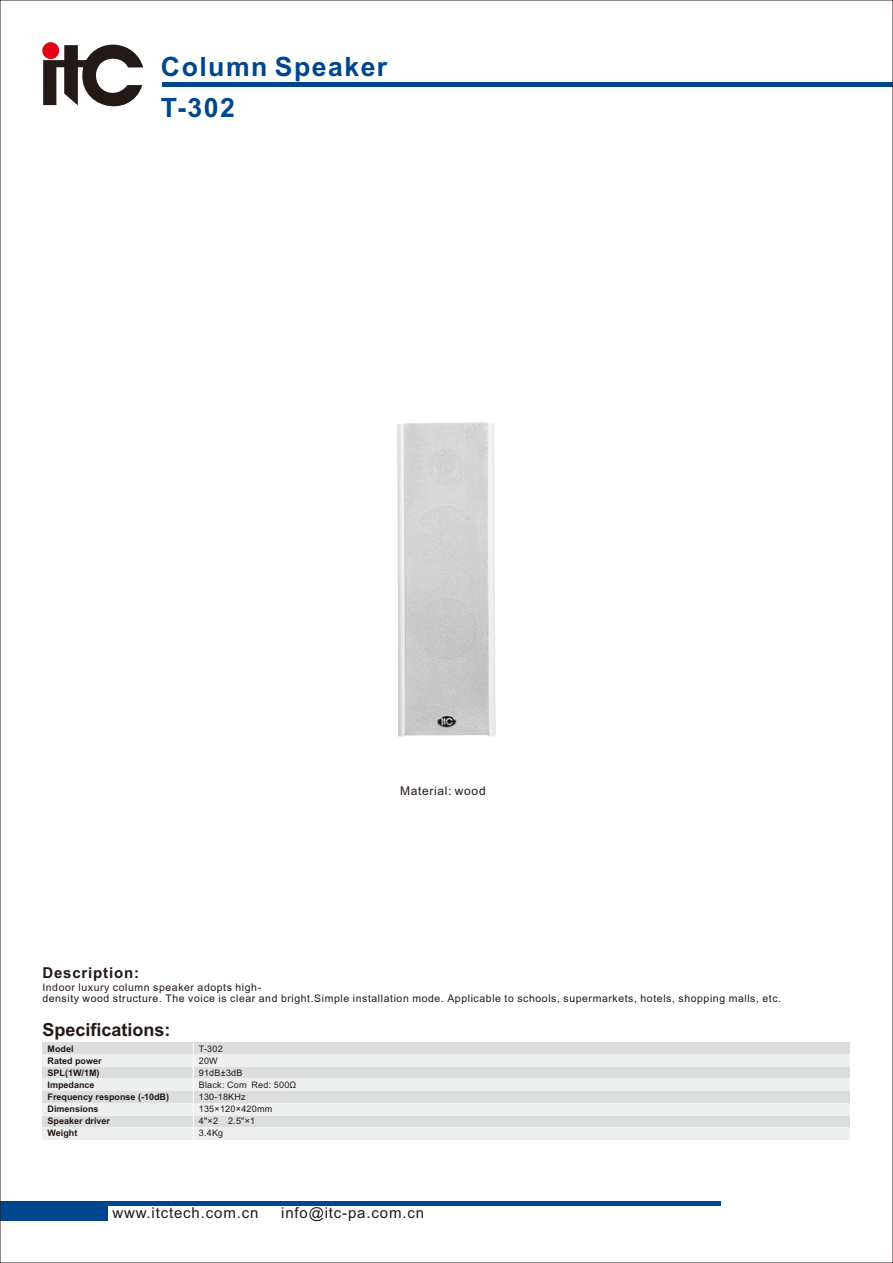
<style>
.page{position:relative;width:893px;height:1263px;background:#fff}
.page>*{position:absolute;margin:0;border:0;box-sizing:border-box;transform-origin:0 0}
.t1{font:700 26.55px/41.1px "Arial";letter-spacing:.055em;color:#00468e}
.t2{font:700 18px "Arial";color:#231916}
.t3{font:15px "Arial";letter-spacing:.055em;color:#231916}
.t4{font:700 15px "Arial";letter-spacing:.055em;color:#231916}
.t5{font:12px "Arial";letter-spacing:.055em;color:#231916}
.t6{font:10.5px/11.7px "Arial";letter-spacing:.055em;color:#231916}
.t7{font:700 9px/12px "Arial";color:#231916}
.t8{font:9px/12px "Arial";letter-spacing:.03em;color:#231916}
</style>
<div class="page">
<hr style="left:0;top:1202px;width:720px;height:4px;background:#00468e">
<div style="left:0;top:1202px;width:108px;height:18px;background:#00468e"></div>
<hr style="left:163px;top:82px;width:730px;height:4px;background:#00468e">
<svg style="left:43px;top:42px;width:100px;height:65px"></svg>
<div style="left:42px;top:1043px;width:808px;height:12px;background:#dcdddd"></div>
<div style="left:42px;top:1091px;width:808px;height:12px;background:#dcdddd"></div>
<div style="left:42px;top:1067px;width:808px;height:12px;background:#dcdddd"></div>
<div style="left:42px;top:1079px;width:808px;height:12px;background:#eeefef"></div>
<div style="left:42px;top:1055px;width:808px;height:12px;background:#eeefef"></div>
<div style="left:42px;top:1115px;width:808px;height:12px;background:#dcdddd"></div>
<div style="left:42px;top:1103px;width:808px;height:12px;background:#eeefef"></div>
<div style="left:42px;top:1127px;width:808px;height:12px;background:#eeefef"></div>
<hr style="left:193px;top:1043px;width:1px;height:96px;background:#fff">
<img style="left:397px;top:422px;width:99px;height:315px">
<h1 class="t1" style="left:161px;top:48px;width:228px">Column Speaker<br>T-302</h1>
<p class="t5" style="left:400px;top:786px;width:87px">Material: wood</p>
<h3 class="t4" style="left:42px;top:967px;width:98px">Description:</h3>
<p class="t6" style="left:42px;top:982px;width:740px">Indoor luxury column speaker adopts high-<br>density wood structure. The voice is clear and bright.Simple installation mode. Applicable to schools, supermarkets, hotels, shopping malls, etc.</p>
<h2 class="t2" style="left:42px;top:1023px;width:130px">Specifications:</h2>
<p class="t7" style="left:48px;top:1044px;width:123px">Model<br>Rated power<br>SPL(1W/1M)<br>Impedance<br>Frequency response (-10dB)<br>Dimensions<br>Speaker driver<br>Weight</p>
<p class="t8" style="left:199px;top:1044px;width:99px">T-302<br>20W<br>91dB±3dB<br>Black: Com Red: 500Ω<br>130-18KHz<br>135×120×420mm<br>4"×2 2.5"×1<br>3.4Kg</p>
<h3 class="t3" style="left:112px;top:1207px;width:147px">www.itctech.com.cn</h3>
<h3 class="t3" style="left:281px;top:1207px;width:144px">info@itc-pa.com.cn</h3>
</div>
